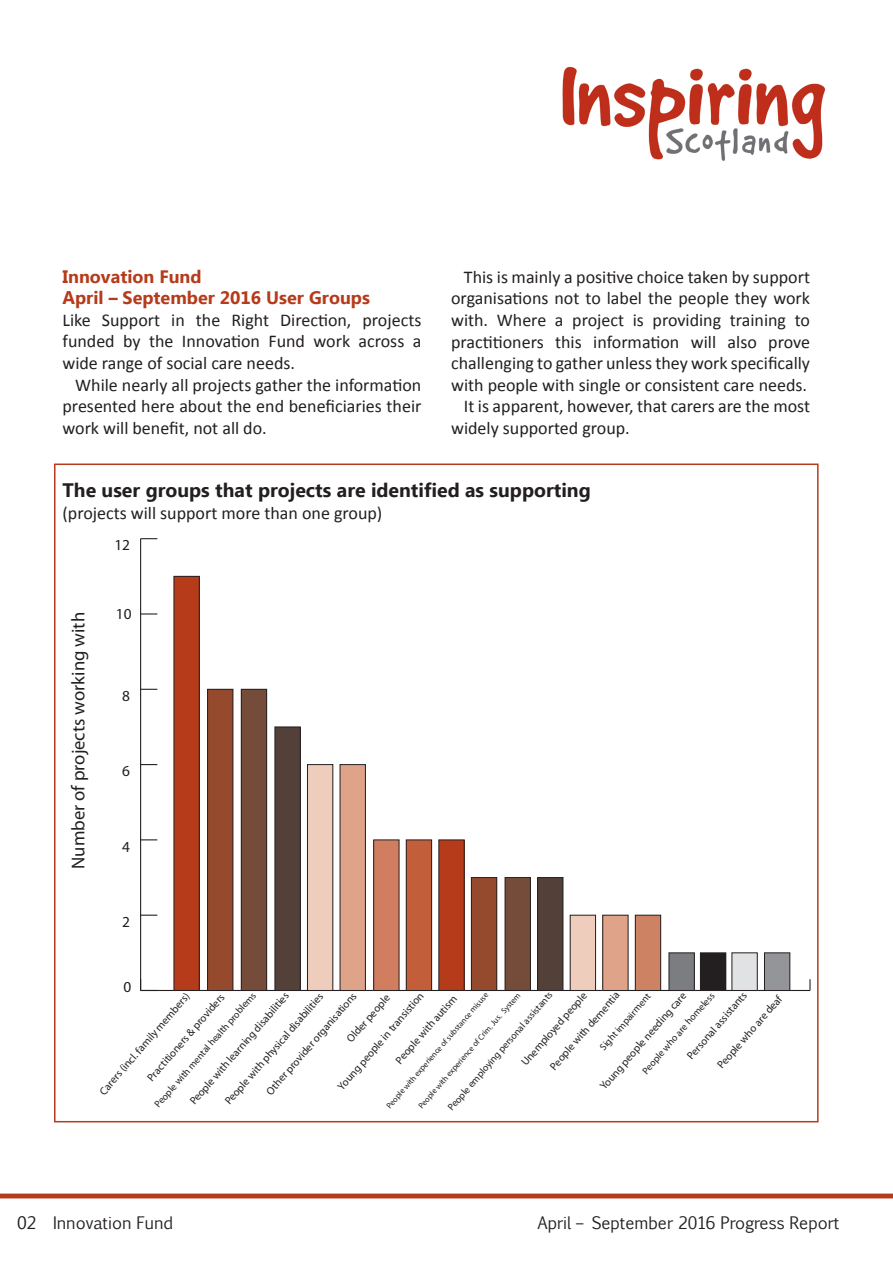
<style>
.page{position:relative;width:893px;height:1263px;background:#fff}
.page>*{position:absolute;margin:0;border:0;box-sizing:border-box;transform-origin:0 0}
.t1{font:700 19.5px "Ebrima";color:#231f20}
.t2{font:18.6px "Myriad Pro";color:#231f20}
.t3{font:18px/21.6px "Calibri";color:#231f20;text-align:justify}
.t4{font:700 18px "Ebrima";color:#b53b1b}
.t5{font:18px "Ebrima";color:#231f20}
.t6{font:16.5px "Euphemia CAS";color:#231f20}
.t7{font:15.3px "Myriad Pro";color:#231f20}
.t8{font:10.95px "Myriad Pro";color:#231f20}
.t9{font:9.9px "Myriad Pro";color:#231f20}
.t10{font:8.25px "Myriad Pro";color:#231f20}
</style>
<div class="page">
<img style="left:562px;top:66px;width:264px;height:95px">
<hr style="left:0;top:1194px;width:893px;height:4px;background:#b53b1b">
<hr style="left:141px;top:990px;width:669px;height:1px;background:#231f20">
<hr style="left:140px;top:539px;width:1px;height:451px;background:#231f20">
<svg style="left:140px;top:979px;width:17px;height:12px"></svg>
<svg style="left:141px;top:915px;width:16px;height:1px"></svg>
<svg style="left:141px;top:839px;width:16px;height:1px"></svg>
<svg style="left:141px;top:764px;width:16px;height:1px"></svg>
<svg style="left:141px;top:689px;width:16px;height:1px"></svg>
<svg style="left:141px;top:613px;width:16px;height:1px"></svg>
<svg style="left:141px;top:538px;width:16px;height:1px"></svg>
<div style="left:764px;top:953px;width:26px;height:37px;background:#939598"></div>
<div style="left:764px;top:952px;width:26px;height:39px;border:1px solid #231f20"></div>
<div style="left:732px;top:953px;width:25px;height:37px;background:#e1e2e4"></div>
<div style="left:700px;top:953px;width:26px;height:37px;background:#231f20"></div>
<div style="left:700px;top:952px;width:26px;height:39px;border:1px solid #231f20"></div>
<div style="left:669px;top:953px;width:25px;height:37px;background:#7b7d80"></div>
<div style="left:669px;top:952px;width:26px;height:39px;border:1px solid #231f20"></div>
<div style="left:635px;top:915px;width:26px;height:75px;background:#cd8263"></div>
<div style="left:635px;top:915px;width:26px;height:76px;border:1px solid #231f20"></div>
<div style="left:603px;top:915px;width:25px;height:75px;background:#dfa389"></div>
<div style="left:602px;top:915px;width:26px;height:76px;border:1px solid #231f20"></div>
<div style="left:570px;top:915px;width:26px;height:75px;background:#efcdbd"></div>
<div style="left:570px;top:915px;width:26px;height:76px;border:1px solid #231f20"></div>
<div style="left:538px;top:877px;width:25px;height:113px;background:#524039"></div>
<div style="left:537px;top:877px;width:26px;height:114px;border:1px solid #231f20"></div>
<div style="left:505px;top:877px;width:25px;height:113px;background:#754c3a"></div>
<div style="left:505px;top:877px;width:26px;height:114px;border:1px solid #231f20"></div>
<div style="left:471px;top:877px;width:26px;height:113px;background:#954a2e"></div>
<div style="left:471px;top:877px;width:26px;height:114px;border:1px solid #231f20"></div>
<div style="left:439px;top:840px;width:25px;height:150px;background:#b53b1b"></div>
<div style="left:406px;top:840px;width:26px;height:150px;background:#c35e3b"></div>
<div style="left:406px;top:840px;width:26px;height:151px;border:1px solid #231f20"></div>
<div style="left:374px;top:840px;width:25px;height:150px;background:#d07e5f"></div>
<div style="left:373px;top:840px;width:26px;height:151px;border:1px solid #231f20"></div>
<div style="left:340px;top:764px;width:25px;height:226px;background:#dfa389"></div>
<div style="left:340px;top:764px;width:26px;height:227px;border:1px solid #231f20"></div>
<div style="left:307px;top:764px;width:26px;height:226px;background:#efcdbd"></div>
<div style="left:307px;top:764px;width:26px;height:227px;border:1px solid #231f20"></div>
<div style="left:275px;top:727px;width:25px;height:263px;background:#524039"></div>
<div style="left:275px;top:727px;width:26px;height:264px;border:1px solid #231f20"></div>
<div style="left:241px;top:689px;width:26px;height:301px;background:#754c3a"></div>
<div style="left:241px;top:689px;width:26px;height:302px;border:1px solid #231f20"></div>
<div style="left:208px;top:689px;width:25px;height:301px;background:#954a2e"></div>
<div style="left:207px;top:689px;width:26px;height:302px;border:1px solid #231f20"></div>
<div style="left:174px;top:576px;width:25px;height:414px;background:#b53b1b"></div>
<div style="left:174px;top:576px;width:26px;height:415px;border:1px solid #231f20"></div>
<p class="t4" style="left:63px;top:263px;width:141px">Innovation Fund</p>
<p class="t4" style="left:63px;top:284px;width:309px">April – September 2016 User Groups</p>
<p class="t3" style="left:63px;top:309px;width:360px">Like Support in the Right Direction, projects funded by the Innovation Fund work across a wide range of social care needs.</p>
<p class="t3" style="left:63px;top:374px;width:360px;text-indent:13px">While nearly all projects gather the information presented here about the end beneficiaries their work will benefit, not all do.</p>
<p class="t3" style="left:451px;top:266px;width:360px;text-indent:13px">This is mainly a positive choice taken by support organisations not to label the people they work with. Where a project is providing training to practitioners this information will also prove challenging to gather unless they work specifically with people with single or consistent care needs.</p>
<p class="t3" style="left:451px;top:396px;width:360px;text-indent:13px">It is apparent, however, that carers are the most widely supported group.</p>
<p class="t1" style="left:63px;top:476px;width:530px">The user groups that projects are identified as supporting</p>
<p class="t3" style="left:63px;top:502px;width:321px">(projects will support more than one group)</p>
<p class="t7" style="left:114px;top:536px;width:17px">12</p>
<p class="t2" style="left:67px;top:869px;width:258px;rotate:-90deg">Number of projects working with</p>
<p class="t7" style="left:116px;top:605px;width:17px">10</p>
<p class="t7" style="left:122px;top:686px;width:9px">8</p>
<p class="t7" style="left:122px;top:762px;width:9px">6</p>
<p class="t7" style="left:122px;top:837px;width:9px">4</p>
<p class="t7" style="left:122px;top:912px;width:9px">2</p>
<p class="t7" style="left:123px;top:978px;width:9px">0</p>
<p class="t8" style="left:97px;top:1089px;width:133px;rotate:-49deg">Carers (incl. family members)</p>
<p class="t8" style="left:344px;top:1036px;width:61px;rotate:-49deg">Older people</p>
<p class="t9" style="left:445px;top:1105px;width:155px;rotate:-49deg">People employing personal assistants</p>
<p class="t8" style="left:597px;top:1083px;width:127px;rotate:-49deg">Young people needing care</p>
<p class="t8" style="left:335px;top:1084px;width:126px;rotate:-49deg">Young people in transistion</p>
<p class="t8" style="left:547px;top:1064px;width:102px;rotate:-49deg">People with dementia</p>
<p class="t8" style="left:393px;top:1058px;width:89px;rotate:-49deg">People with autism</p>
<p class="t8" style="left:518px;top:1059px;width:95px;rotate:-49deg">Unemployed people</p>
<p class="t8" style="left:714px;top:1062px;width:94px;rotate:-49deg">People who are deaf</p>
<p class="t8" style="left:684px;top:1053px;width:86px;rotate:-49deg">Personal assistants</p>
<p class="t9" style="left:152px;top:1102px;width:151px;rotate:-49deg">People with mental health problems</p>
<p class="t10" style="left:384px;top:1104px;width:152px;rotate:-49deg">People with experience of substance misuse</p>
<p class="t8" style="left:187px;top:1098px;width:146px;rotate:-49deg">People with learning disabilities</p>
<p class="t10" style="left:416px;top:1104px;width:152px;rotate:-49deg">People with experience of Crim. Jus. System</p>
<p class="t9" style="left:640px;top:1068px;width:106px;rotate:-49deg">People who are homeless</p>
<p class="t8" style="left:263px;top:1089px;width:133px;rotate:-49deg">Other provider organisations</p>
<p class="t9" style="left:597px;top:1045px;width:73px;rotate:-49deg">Sight impairment</p>
<p class="t8" style="left:222px;top:1098px;width:145px;rotate:-49deg">People with physical disabilities</p>
<p class="t8" style="left:144px;top:1075px;width:113px;rotate:-49deg">Practitioners &amp; providers</p>
<p class="t5" style="left:17px;top:1210px;width:21px">02</p>
<p class="t6" style="left:53px;top:1211px;width:122px">Innovation Fund</p>
<p class="t6" style="left:537px;top:1211px;width:303px">April – September 2016 Progress Report</p>
</div>
